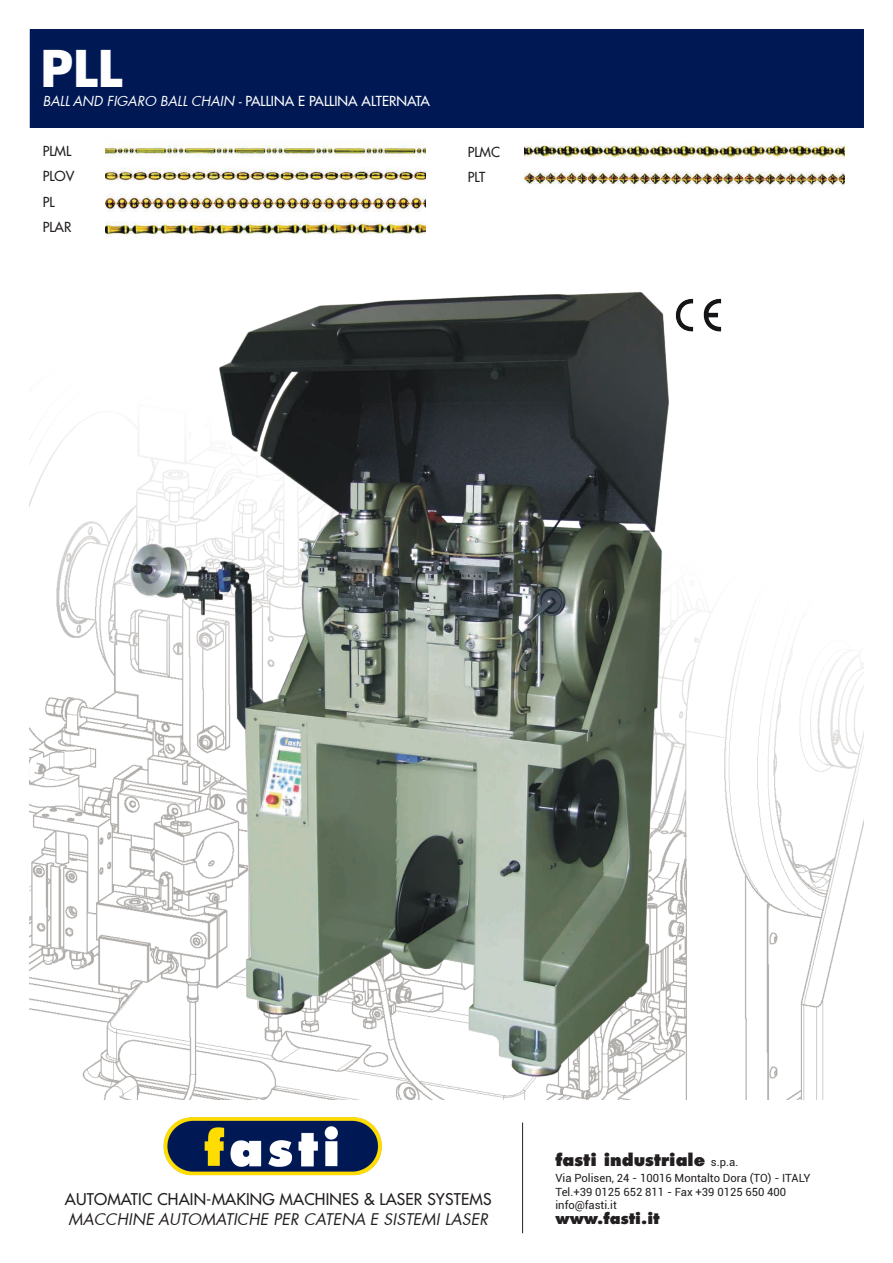
<style>
.page{position:relative;width:893px;height:1263px;background:#fff}
.page>*{position:absolute;margin:0;border:0;box-sizing:border-box;transform-origin:0 0}
.t1{font:700 49.5px "Futura";color:#fff}
.t2{font:800 16.5px "Futura LT";color:#231f20}
.t3{font:500 15.75px "Futura Std";letter-spacing:.01em;color:#231f20}
.t4{font:italic 15.75px "Futura";letter-spacing:.01em;color:#231f20}
.t5{font:800 15px "Futura LT";color:#231f20}
.t6{font:500 13.5px "Futura Std";color:#fff}
.t7{font:500 13.5px "Futura Std";color:#231f20}
.t8{font:11.25px/13.5px "Roboto";color:#231f20}
.s1{font-family:"Futura";font-weight:400;font-style:italic}
.s2{font-family:"Roboto";font-weight:400;font-size:11.25px}
</style>
<div class="page">
<img style="left:30px;top:176px;width:833px;height:923px">
<div style="left:30px;top:29px;width:834px;height:99px;background:#001954"></div>
<img style="left:163px;top:1117px;width:219px;height:59px">
<hr style="left:522px;top:1122px;width:1px;height:111px;background:#231f20">
<img style="left:675px;top:298px;width:47px;height:35px">
<img style="left:126px;top:284px;width:546px;height:795px">
<img style="left:105px;top:145px;width:320px;height:12px">
<img style="left:105px;top:168px;width:320px;height:17px">
<img style="left:105px;top:194px;width:320px;height:17px">
<img style="left:105px;top:221px;width:320px;height:17px">
<img style="left:525px;top:145px;width:320px;height:13px">
<img style="left:525px;top:172px;width:320px;height:18px">
<p class="t1" style="left:41px;top:34px;width:83px">PLL</p>
<p class="t6" style="left:43px;top:93px;width:389px"><span class="s1">BALL AND FIGARO BALL CHAIN -</span> PALLINA E PALLINA ALTERNATA</p>
<p class="t7" style="left:43px;top:142px;width:30px">PLML</p>
<p class="t7" style="left:43px;top:168px;width:33px">PLOV</p>
<p class="t7" style="left:43px;top:193px;width:13px">PL</p>
<p class="t7" style="left:43px;top:219px;width:30px">PLAR</p>
<p class="t7" style="left:468px;top:143px;width:34px">PLMC</p>
<p class="t7" style="left:468px;top:169px;width:19px">PLT</p>
<h3 class="t3" style="left:65px;top:1189px;width:428px">AUTOMATIC CHAIN-MAKING MACHINES &amp; LASER SYSTEMS</h3>
<h3 class="t4" style="left:68px;top:1208px;width:421px">MACCHINE AUTOMATICHE PER CATENA E SISTEMI LASER</h3>
<h2 class="t2" style="left:555px;top:1149px;width:184px">fasti industriale <span class="s2">s.p.a.</span></h2>
<p class="t8" style="left:555px;top:1171px;width:257px">Via Polisen, 24 - 10016 Montalto Dora (TO) - ITALY<br>Tel.+39 0125 652 811 - Fax +39 0125 650 400 info@fasti.it</p>
<h3 class="t5" style="left:555px;top:1209px;width:106px">www.fasti.it</h3>
</div>
